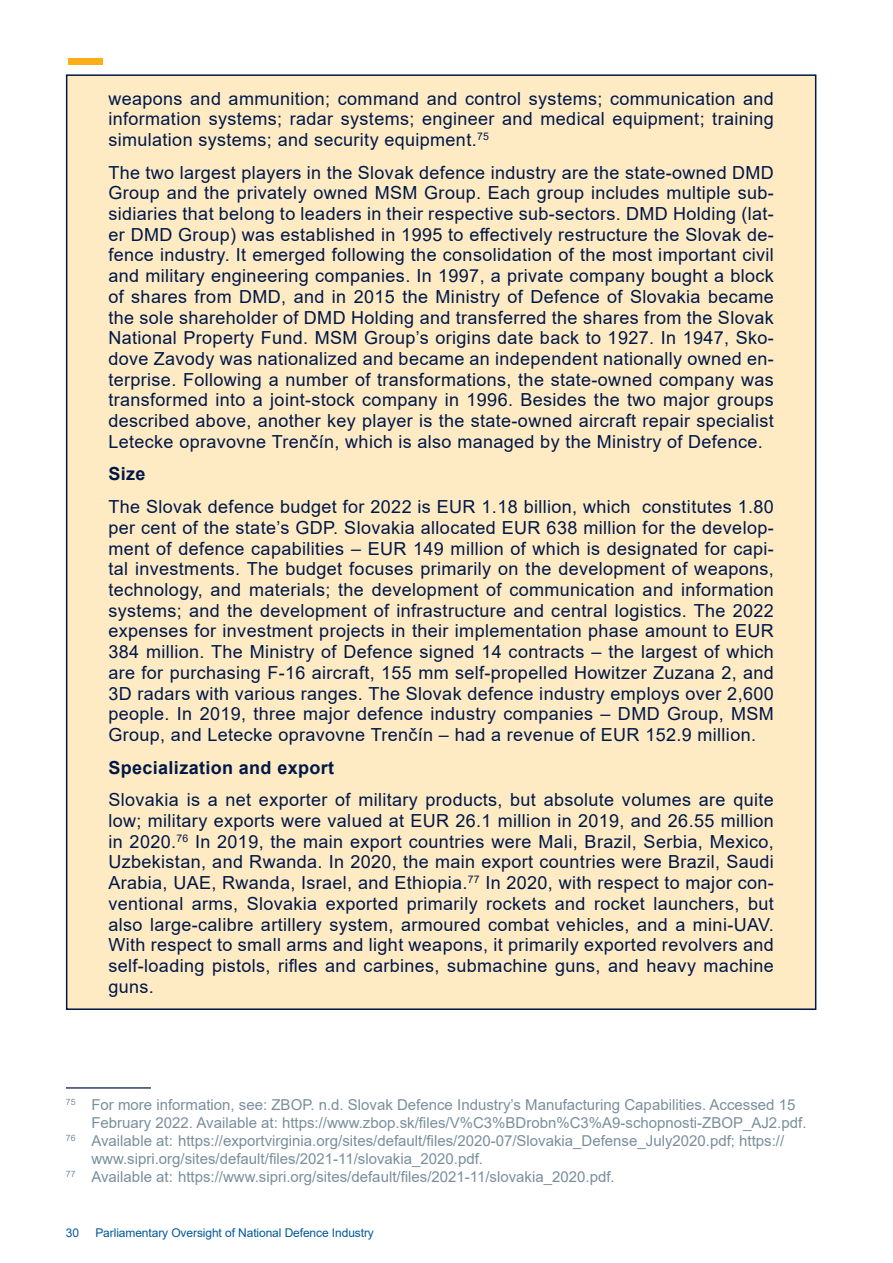
<style>
.page{position:relative;width:893px;height:1263px;background:#fff}
.page>*{position:absolute;margin:0;border:0;box-sizing:border-box;transform-origin:0 0}
.Body_text{font:18px/20.7px "Arial";letter-spacing:.02em;color:#001748;text-align:justify}
.Body_text-2{font:700 18px "Arial";letter-spacing:.02em;color:#001748}
.Fusnota{font:15px/18px "Arial";color:#798f9c}
.t1{font:12px "Arial";letter-spacing:-.01em;color:#00599c}
</style>
<div class="page">
<div style="left:68px;top:58px;width:34px;height:6px;background:#faaf18"></div>
<div style="left:66px;top:74px;width:750px;height:936px;background:#feebc4;border:2px solid #001748"></div>
<hr style="left:66px;top:1087px;width:85px;height:2px;background:#303e67">
<p class="Body_text" style="left:108px;top:88px;width:667px">weapons and ammunition; command and control systems; communication and information systems; radar systems; engineer and medical equipment; training simulation systems; and security equipment.<sup>75</sup></p>
<p class="Body_text" style="left:108px;top:162px;width:667px">The two largest players in the Slovak defence industry are the state-owned DMD Group and the privately owned MSM Group. Each group includes multiple sub&shy;sidiaries that belong to leaders in their respective sub-sectors. DMD Holding (lat&shy;er DMD Group) was established in 1995 to effectively restructure the Slovak de&shy;fence industry. It emerged following the consolidation of the most important civil and military engineering companies. In 1997, a private company bought a block of shares from DMD, and in 2015 the Ministry of Defence of Slovakia became the sole shareholder of DMD Holding and transferred the shares from the Slovak National Property Fund. MSM Group’s origins date back to 1927. In 1947, Sko&shy;dove Zavody was nationalized and became an independent nationally owned en&shy;terprise. Following a number of transformations, the state-owned company was transformed into a joint-stock company in 1996. Besides the two major groups described above, another key player is the state-owned aircraft repair specialist Letecke opravovne Trenčín, which is also managed by the Ministry of Defence.</p>
<p class="Body_text-2" style="left:108px;top:461px;width:39px">Size</p>
<p class="Body_text" style="left:108px;top:496px;width:667px">The Slovak defence budget for 2022 is EUR 1.18 billion, which constitutes 1.80 per cent of the state’s GDP. Slovakia allocated EUR 638 million for the develop&shy;ment of defence capabilities – EUR 149 million of which is designated for capi&shy;tal investments. The budget focuses primarily on the development of weapons, technology, and materials; the development of communication and information systems; and the development of infrastructure and central logistics. The 2022 expenses for investment projects in their implementation phase amount to EUR 384 million. The Ministry of Defence signed 14 contracts – the largest of which are for purchasing F-16 aircraft, 155 mm self-propelled Howitzer Zuzana 2, and 3D radars with various ranges. The Slovak defence industry employs over 2,600 people. In 2019, three major defence industry companies – DMD Group, MSM Group, and Letecke opravovne Trenčín – had a revenue of EUR 152.9 million.</p>
<p class="Body_text-2" style="left:108px;top:755px;width:227px">Specialization and export</p>
<p class="Body_text" style="left:108px;top:789px;width:667px">Slovakia is a net exporter of military products, but absolute volumes are quite low; military exports were valued at EUR 26.1 million in 2019, and 26.55 million in 2020.<sup>76</sup> In 2019, the main export countries were Mali, Brazil, Serbia, Mexico, Uzbekistan, and Rwanda. In 2020, the main export countries were Brazil, Saudi Arabia, UAE, Rwanda, Israel, and Ethiopia.<sup>77</sup> In 2020, with respect to major con&shy;ventional arms, Slovakia exported primarily rockets and rocket launchers, but also large-calibre artillery system, armoured combat vehicles, and a mini-UAV.<br>With respect to small arms and light weapons, it primarily exported revolvers and self-loading pistols, rifles and carbines, submachine guns, and heavy machine guns.</p>
<p class="Fusnota" style="left:91px;top:1096px;width:717px;text-indent:-26px"><sup>75</sup> For more information, see: ZBOP. n.d. Slovak Defence Industry’s Manufacturing Capabilities. Accessed 15<br>February 2022. Available at: https://www.zbop.sk/files/V%C3%BDrobn%C3%A9-schopnosti-ZBOP_AJ2.pdf.</p>
<p class="Fusnota" style="left:91px;top:1132px;width:694px;text-indent:-26px"><sup>76</sup> Available at: https://exportvirginia.org/sites/default/files/2020-07/Slovakia_Defense_July2020.pdf; https:// www.sipri.org/sites/default/files/2021-11/slovakia_2020.pdf.</p>
<p class="Fusnota" style="left:66px;top:1168px;width:550px"><sup>77</sup> Available at: https://www.sipri.org/sites/default/files/2021-11/slovakia_2020.pdf.</p>
<p class="t1" style="left:66px;top:1224px;width:15px">30</p>
<p class="t1" style="left:95px;top:1224px;width:280px">Parliamentary Oversight of National Defence Industry</p>
</div>
